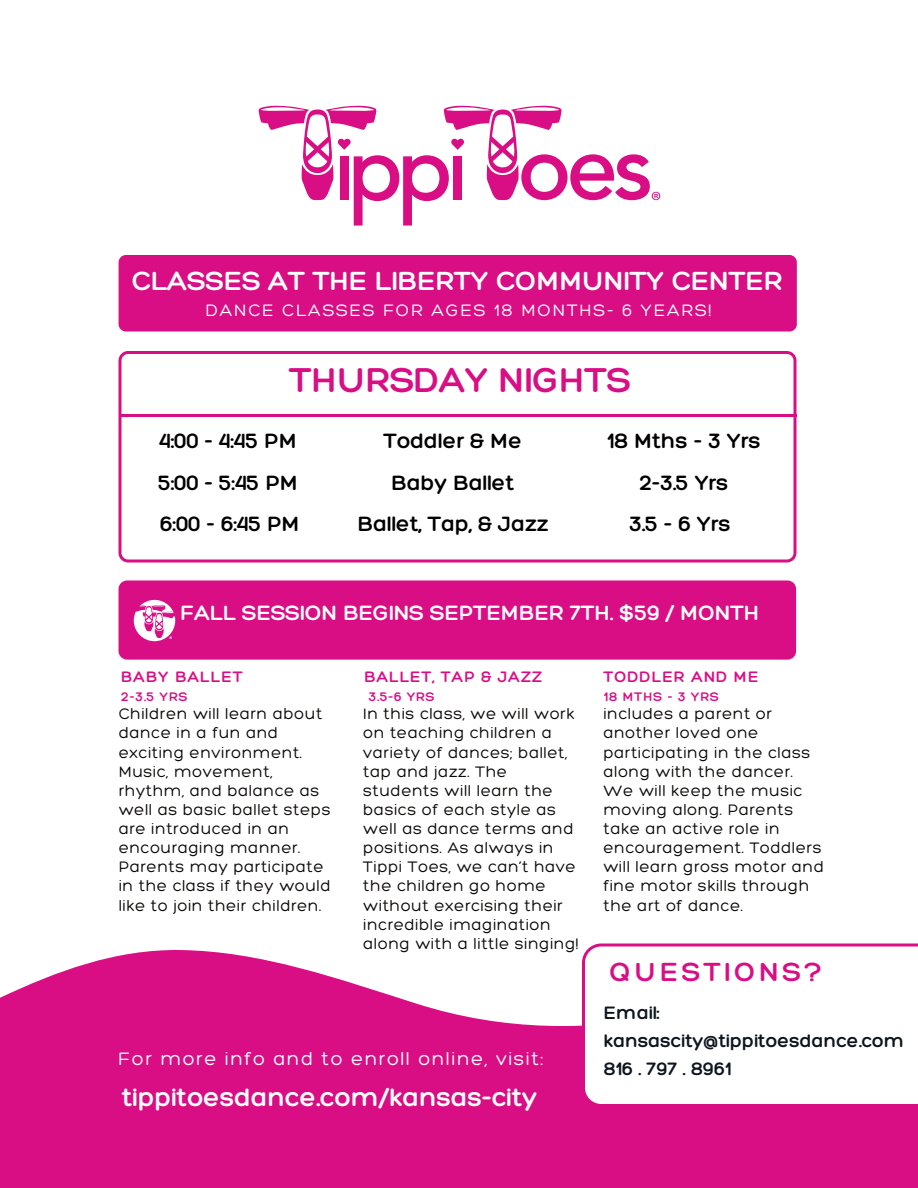
<style>
.page{position:relative;width:918px;height:1188px;background:#fff}
.page>*{position:absolute;margin:0;border:0;box-sizing:border-box;transform-origin:0 0}
.t1{font:300 37.5px "Hero";color:#da0e84}
.t2{font:300 28.5px "Hero";color:#fff}
.t3{font:300 28.5px "Hero";letter-spacing:.13em;color:#da0e84}
.t4{font:300 27px "Hero";color:#fff}
.t5{font:300 22.5px "Hero";color:#000}
.t6{font:300 22.5px "Hero";color:#fff}
.t7{font:300 19.5px "Hero";color:#0d161f}
.t8{font:300 19.5px "Hero";letter-spacing:.08em;color:#fff}
.t9{font:300 18px "Hero";letter-spacing:.1em;color:#fff}
.t10{font:300 16.5px/19.2px "Hero";letter-spacing:.035em;color:#0a0806}
.t11{font:300 16.5px "Hero";letter-spacing:.065em;color:#da0e84}
.t12{font:300 13.5px "Hero";letter-spacing:.065em;color:#da0e84}
</style>
<div class="page">
<div style="left:119px;top:255px;width:678px;height:77px;background:#da0e84;border-radius:7px"></div>
<svg style="left:119px;top:351px;width:677px;height:211px"></svg>
<hr style="left:120px;top:414px;width:676px;height:3px;background:#da0e84">
<div style="left:119px;top:580px;width:677px;height:80px;background:#da0e84;border-radius:9px"></div>
<svg style="left:134px;top:600px;width:41px;height:41px"></svg>
<div style="left:0;top:1039px;width:918px;height:149px;background:#da0e84"></div>
<svg style="left:0;top:950px;width:582px;height:89px;fill:#da0e84"></svg>
<svg style="left:582px;top:943px;width:336px;height:161px"></svg>
<svg style="left:258px;top:105px;width:402px;height:121px"></svg>
<p class="t2" style="left:132px;top:263px;width:652px">CLASSES AT THE LIBERTY COMMUNITY CENTER</p>
<p class="t9" style="left:206px;top:299px;width:507px">DANCE CLASSES FOR AGES 18 MONTHS- 6 YEARS!</p>
<p class="t1" style="left:290px;top:357px;width:343px">THURSDAY NIGHTS</p>
<p class="t5" style="left:160px;top:427px;width:139px">4:00 - 4:45 PM</p>
<p class="t5" style="left:384px;top:427px;width:140px">Toddler &amp; Me</p>
<p class="t5" style="left:607px;top:427px;width:155px">18 Mths - 3 Yrs</p>
<p class="t5" style="left:158px;top:468px;width:141px">5:00 - 5:45 PM</p>
<p class="t5" style="left:392px;top:468px;width:124px">Baby Ballet</p>
<p class="t5" style="left:639px;top:468px;width:91px">2-3.5 Yrs</p>
<p class="t5" style="left:160px;top:509px;width:141px">6:00 - 6:45 PM</p>
<p class="t5" style="left:358px;top:510px;width:193px">Ballet, Tap, &amp; Jazz</p>
<p class="t5" style="left:629px;top:509px;width:103px">3.5 - 6 Yrs</p>
<p class="t6" style="left:181px;top:599px;width:580px">FALL SESSION BEGINS SEPTEMBER 7TH. $59 / MONTH</p>
<p class="t11" style="left:121px;top:666px;width:123px">BABY BALLET</p>
<p class="t12" style="left:121px;top:688px;width:68px">2-3.5 YRS</p>
<p class="t11" style="left:364px;top:666px;width:179px">BALLET, TAP &amp; JAZZ</p>
<p class="t12" style="left:369px;top:688px;width:67px">3.5-6 YRS</p>
<p class="t11" style="left:604px;top:667px;width:156px">TODDLER AND ME</p>
<p class="t12" style="left:604px;top:689px;width:117px">18 MTHS - 3 YRS</p>
<p class="t10" style="left:119px;top:704px;width:213px">Children will learn about dance in a fun and exciting environment.<br>Music, movement, rhythm, and balance as well as basic ballet steps are introduced in an encouraging manner.<br>Parents may participate in the class if they would like to join their children.</p>
<p class="t10" style="left:363px;top:704px;width:217px">In this class, we will work on teaching children a variety of dances; ballet, tap and jazz. The students will learn the basics of each style as well as dance terms and positions. As always in<br>Tippi Toes, we can’t have the children go home without exercising their incredible imagination along with a little singing!</p>
<p class="t10" style="left:603px;top:704px;width:222px">includes a parent or another loved one participating in the class along with the dancer.<br>We will keep the music moving along. Parents take an active role in encouragement. Toddlers will learn gross motor and fine motor skills through the art of dance.</p>
<p class="t8" style="left:118px;top:1047px;width:427px">For more info and to enroll online, visit:</p>
<p class="t4" style="left:122px;top:1081px;width:417px">tippitoesdance.com/kansas-city</p>
<p class="t3" style="left:610px;top:954px;width:214px">QUESTIONS?</p>
<p class="t7" style="left:604px;top:1000px;width:58px">Email:</p>
<p class="t7" style="left:604px;top:1029px;width:302px">kansascity@tippitoesdance.com</p>
<p class="t7" style="left:604px;top:1056px;width:129px">816 . 797 . 8961</p>
</div>
